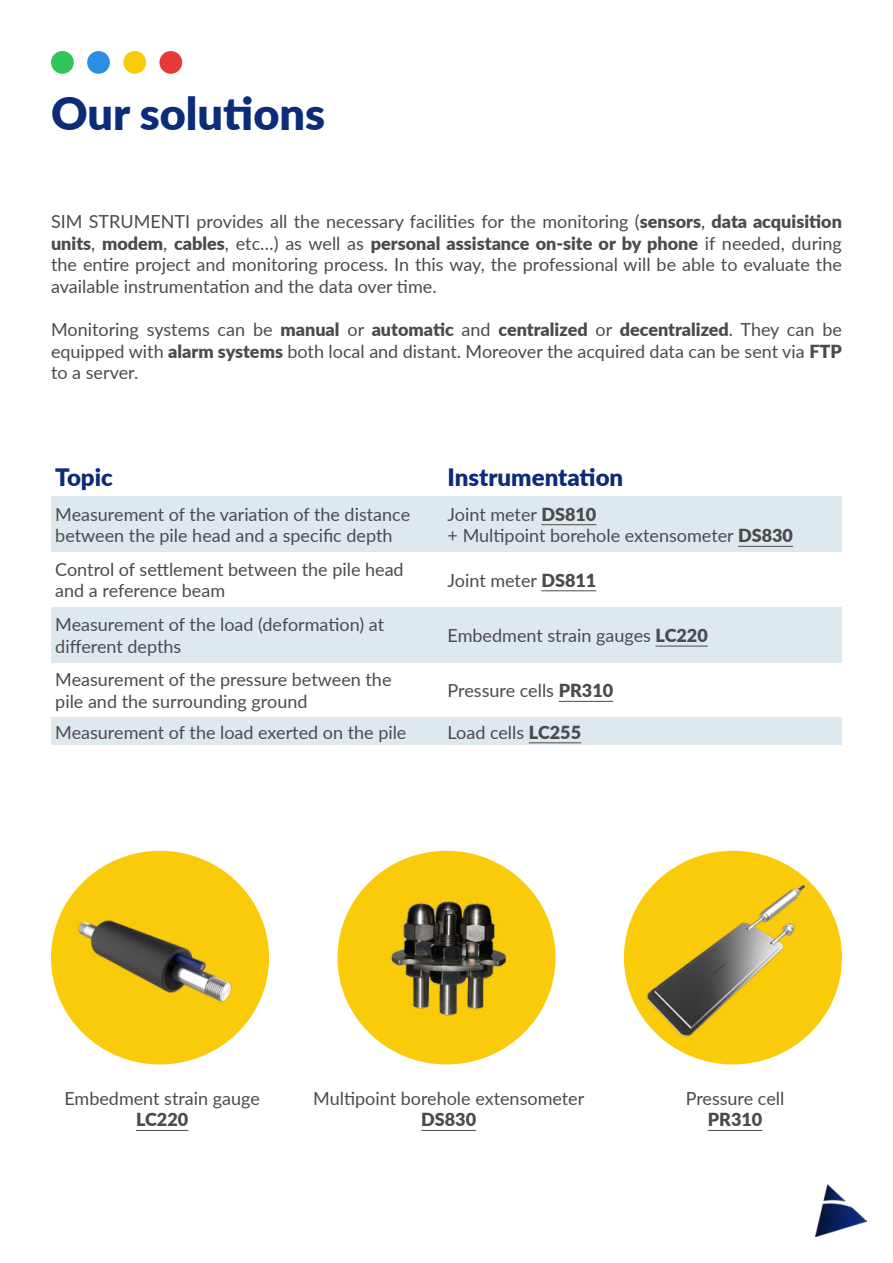
<style>
.page{position:relative;width:893px;height:1263px;background:#fff}
.page>*{position:absolute;margin:0;border:0;box-sizing:border-box;transform-origin:0 0}
.t1{font:900 45px "Lato";color:#0c2b79}
.t2{font:900 24px "Lato";color:#0c2b79}
.t3{font:18px/21.6px "Lato";color:#4b4b4b}
.t4{font:900 18px "Lato";color:#4b4b4b}
.s1{font-weight:900}
</style>
<div class="page">
<img style="left:815px;top:1184px;width:52px;height:52px">
<div style="left:51px;top:496px;width:371px;height:56px;background:#dee8ef"></div>
<div style="left:443px;top:496px;width:399px;height:56px;background:#dee8ef"></div>
<hr style="left:541px;top:524px;width:55px;height:1px;background:#4b4b4b">
<hr style="left:738px;top:546px;width:55px;height:1px;background:#4b4b4b">
<hr style="left:541px;top:590px;width:55px;height:1px;background:#4b4b4b">
<div style="left:51px;top:607px;width:371px;height:55px;background:#dee8ef"></div>
<div style="left:443px;top:607px;width:399px;height:55px;background:#dee8ef"></div>
<hr style="left:656px;top:646px;width:52px;height:1px;background:#4b4b4b">
<hr style="left:559px;top:701px;width:54px;height:1px;background:#4b4b4b">
<div style="left:422px;top:496px;width:21px;height:56px;background:#dee8ef"></div>
<div style="left:422px;top:607px;width:21px;height:55px;background:#dee8ef"></div>
<div style="left:51px;top:718px;width:371px;height:27px;background:#dee8ef"></div>
<div style="left:443px;top:718px;width:399px;height:27px;background:#dee8ef"></div>
<hr style="left:529px;top:742px;width:52px;height:1px;background:#4b4b4b">
<div style="left:422px;top:718px;width:21px;height:27px;background:#dee8ef"></div>
<div style="left:337px;top:851px;width:218px;height:213px;background:#f9cb0b;border-radius:50%"></div>
<img style="left:390px;top:901px;width:116px;height:115px">
<img style="left:624px;top:851px;width:218px;height:209px">
<hr style="left:136px;top:1130px;width:52px;height:1px;background:#4b4b4b">
<hr style="left:421px;top:1130px;width:55px;height:1px;background:#4b4b4b">
<hr style="left:708px;top:1130px;width:54px;height:1px;background:#4b4b4b">
<img style="left:51px;top:851px;width:218px;height:213px">
<div style="left:51px;top:51px;width:23px;height:23px;background:#30c45d;border-radius:50%"></div>
<div style="left:87px;top:51px;width:23px;height:23px;background:#2b8ee0;border-radius:50%"></div>
<div style="left:123px;top:51px;width:23px;height:23px;background:#f9cb0b;border-radius:50%"></div>
<div style="left:159px;top:51px;width:23px;height:23px;background:#e53b36;border-radius:50%"></div>
<h1 class="t1" style="left:51px;top:86px;width:276px">Our solutions</h1>
<p class="t3" style="left:51px;top:210px;width:792px;text-align:justify">SIM STRUMENTI provides all the necessary facilities for the monitoring (<span class="s1">sensors</span>, <span class="s1">data acquisition units</span>, <span class="s1">modem</span>, <span class="s1">cables</span>, etc…) as well as <span class="s1">personal assistance on-site or by phone</span> if needed, during the entire project and monitoring process. In this way, the professional will be able to evaluate the available instrumentation and the data over time.</p>
<p class="t3" style="left:51px;top:318px;width:792px;text-align:justify">Monitoring systems can be <span class="s1">manual</span> or <span class="s1">automatic</span> and <span class="s1">centralized</span> or <span class="s1">decentralized</span>. They can be equipped with <span class="s1">alarm systems</span> both local and distant. Moreover the acquired data can be sent via <span class="s1">FTP </span>to a server.</p>
<h2 class="t2" style="left:55px;top:462px;width:59px">Topic</h2>
<h2 class="t2" style="left:448px;top:462px;width:177px">Instrumentation</h2>
<p class="t3" style="left:55px;top:503px;width:356px">Measurement of the variation of the distance between the pile head and a specific depth</p>
<p class="t3" style="left:448px;top:503px;width:347px">Joint meter <span class="s1">DS810<br></span>+ Multipoint borehole extensometer <span class="s1">DS830</span></p>
<p class="t3" style="left:55px;top:558px;width:350px">Control of settlement between the pile head and a reference beam</p>
<p class="t3" style="left:448px;top:569px;width:150px">Joint meter <span class="s1">DS811</span></p>
<p class="t3" style="left:55px;top:613px;width:330px">Measurement of the load (deformation) at different depths</p>
<p class="t3" style="left:448px;top:624px;width:262px">Embedment strain gauges <span class="s1">LC220</span></p>
<p class="t3" style="left:55px;top:669px;width:338px">Measurement of the pressure between the pile and the surrounding ground</p>
<p class="t3" style="left:448px;top:679px;width:167px">Pressure cells <span class="s1">PR310</span></p>
<p class="t3" style="left:55px;top:721px;width:353px">Measurement of the load exerted on the pile</p>
<p class="t3" style="left:448px;top:721px;width:135px">Load cells <span class="s1">LC255</span></p>
<p class="t3" style="left:64px;top:1087px;width:197px">Embedment strain gauge</p>
<p class="t4" style="left:136px;top:1108px;width:54px">LC220</p>
<p class="t3" style="left:313px;top:1087px;width:273px">Multipoint borehole extensometer</p>
<p class="t4" style="left:421px;top:1108px;width:56px">DS830</p>
<p class="t3" style="left:686px;top:1087px;width:100px">Pressure cell</p>
<p class="t4" style="left:708px;top:1108px;width:56px">PR310</p>
</div>
